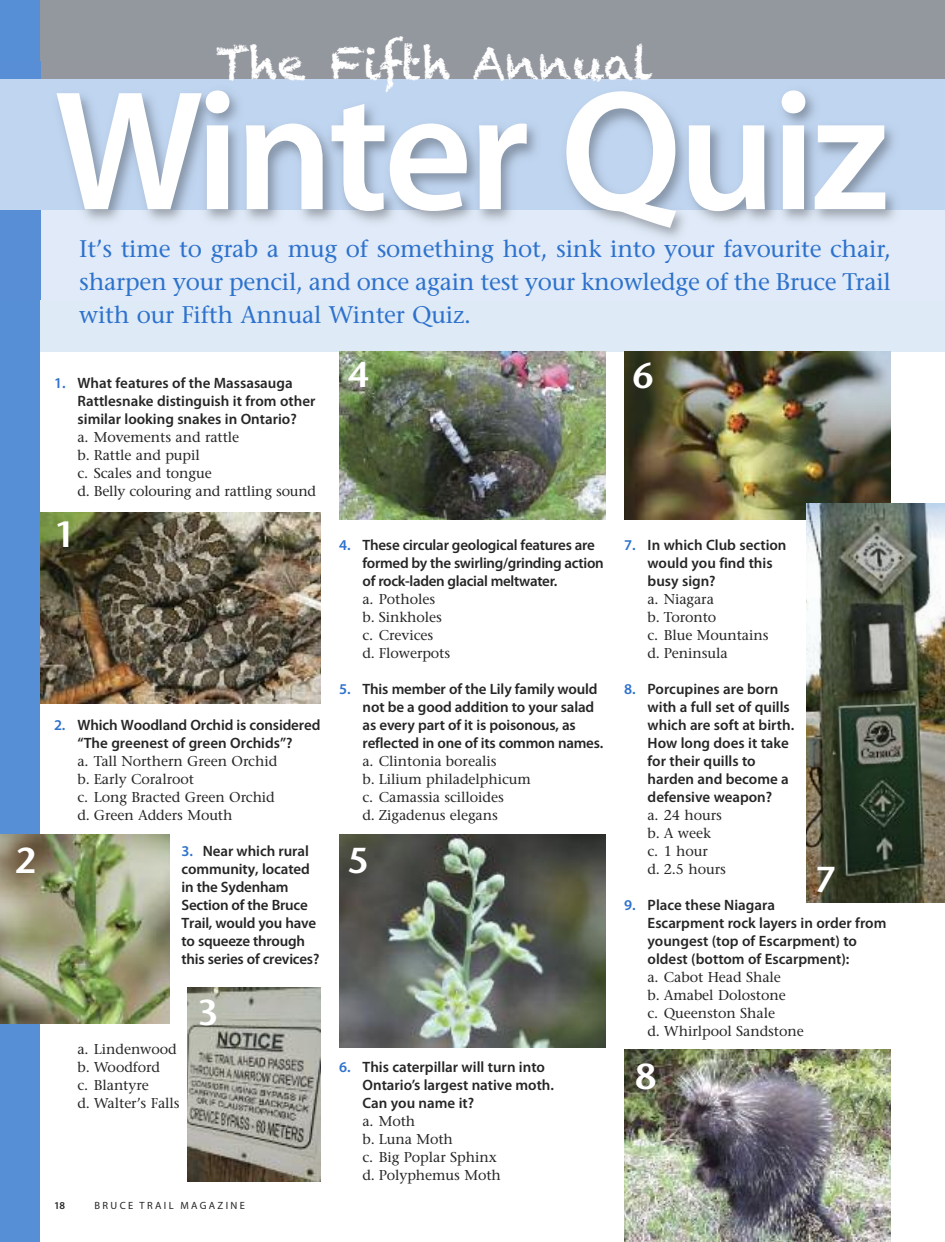
<style>
.page{position:relative;width:945px;height:1242px;background:#fff}
.page>*{position:absolute;margin:0;border:0;box-sizing:border-box;transform-origin:0 0}
.t1{font:600 172.2px "Myriad Pro";letter-spacing:-.025em;color:#fff}
.t2{font:45px "Chalkduster";color:#fff}
.t3{font:600 36px "Stone Sans";color:#fff}
.t4{font:24px/33px "Stone Serif";letter-spacing:-.01em;color:#2d72cc;text-align:justify}
.t5{font:600 15px/18px "Myriad Pro";color:#272627}
.t6{font:600 15px/18px "Myriad Pro";letter-spacing:-.02em;color:#272627}
.t7{font:14.25px/18px "Stone Serif";letter-spacing:-.005em;color:#272627}
.t8{font:10.5px "Myriad Pro";letter-spacing:.22em;color:#272627}
.t9{font:600 10.5px "Myriad Pro";color:#272627}
.s1{color:#2d72cc}
</style>
<div class="page">
<div style="left:0;top:179px;width:945px;height:172px;background:#dfeaf7"></div>
<div style="left:40px;top:0;width:905px;height:61px;background:#93979e"></div>
<div style="left:0;top:0;width:40px;height:1242px;background:#578fd6"></div>
<img style="left:0;top:61px;width:945px;height:239px">
<img style="left:339px;top:835px;width:267px;height:213px">
<img style="left:40px;top:513px;width:281px;height:190px">
<img style="left:624px;top:351px;width:267px;height:169px">
<img style="left:807px;top:504px;width:138px;height:398px">
<img style="left:624px;top:1050px;width:267px;height:192px">
<img style="left:0;top:835px;width:170px;height:189px">
<img style="left:187px;top:988px;width:134px;height:193px">
<img style="left:339px;top:351px;width:267px;height:169px">
<p class="t3" style="left:15px;top:847px;width:22px">2</p>
<p class="t2" style="left:215px;top:34px;width:440px">The Fifth Annual</p>
<p class="t1" style="left:54px;top:87px;width:836px">winter Quiz</p>
<p class="t4" style="left:79px;top:234px;width:813px">It’s time to grab a mug of something hot, sink into your favourite chair, sharpen your pencil, and once again test your knowledge of the Bruce Trail with our Fifth Annual Winter Quiz.</p>
<p class="t5" style="left:78px;top:376px;width:239px;text-indent:-24px"><span class="s1">1.</span> what features of the Massasauga rattlesnake distinguish it from other similar looking snakes in Ontario?</p>
<p class="t7" style="left:77px;top:430px;width:240px">a. Movements and rattle<br>b. Rattle and pupil<br>c. Scales and tongue<br>d. Belly colouring and rattling sound</p>
<p class="t3" style="left:54px;top:521px;width:22px">1</p>
<p class="t5" style="left:54px;top:718px;width:268px;text-align:center"><span class="s1">2.</span> which woodland Orchid is considered “The greenest of green Orchids”?</p>
<p class="t7" style="left:77px;top:754px;width:201px">a. Tall Northern Green Orchid b. Early Coralroot<br>c. Long Bracted Green Orchid d. Green Adders Mouth</p>
<p class="t5" style="left:182px;top:844px;width:139px"><span class="s1">3.</span> Near which rural community, located in the Sydenham<br>Section of the Bruce<br>Trail, would you have to squeeze through this series of crevices?</p>
<p class="t7" style="left:77px;top:1042px;width:104px">a. Lindenwood b. Woodford<br>c. Blantyre<br>d. Walter’s Falls</p>
<p class="t3" style="left:198px;top:998px;width:22px">3</p>
<p class="t9" style="left:54px;top:1202px;width:13px">18</p>
<p class="t8" style="left:95px;top:1202px;width:152px">BRUCE TRAIL MAGAZINE</p>
<p class="t3" style="left:348px;top:361px;width:22px">4</p>
<p class="t6" style="left:363px;top:537px;width:243px;text-indent:-24px"><span class="s1">4.</span> These circular geological features are formed by the swirling/grinding action of rock-laden glacial meltwater.</p>
<p class="t7" style="left:362px;top:591px;width:89px">a. Potholes b. Sinkholes c. Crevices<br>d. Flowerpots</p>
<p class="t5" style="left:363px;top:681px;width:242px;text-indent:-24px"><span class="s1">5.</span> This member of the Lily family would not be a good addition to your salad as every part of it is poisonous, as reflected in one of its common names.</p>
<p class="t7" style="left:362px;top:753px;width:170px">a. Clintonia borealis<br>b. Lilium philadelphicum c. Camassia scilloides<br>d. Zigadenus elegans</p>
<p class="t3" style="left:348px;top:846px;width:22px">5</p>
<p class="t5" style="left:363px;top:1059px;width:193px;text-indent:-24px"><span class="s1">6.</span> This caterpillar will turn into<br>Ontario’s largest native moth.<br>Can you name it?</p>
<p class="t7" style="left:362px;top:1113px;width:140px">a. Moth<br>b. Luna Moth<br>c. Big Poplar Sphinx d. Polyphemus Moth</p>
<p class="t3" style="left:633px;top:361px;width:22px">6</p>
<p class="t5" style="left:648px;top:537px;width:140px;text-indent:-24px"><span class="s1">7.</span> In which Club section would you find this busy sign?</p>
<p class="t7" style="left:647px;top:591px;width:123px">a. Niagara<br>b. Toronto<br>c. Blue Mountains d. Peninsula</p>
<p class="t5" style="left:648px;top:681px;width:148px;text-indent:-24px"><span class="s1">8.</span> Porcupines are born with a full set of quills which are soft at birth.<br>How long does it take for their quills to harden and become a defensive weapon?</p>
<p class="t7" style="left:647px;top:807px;width:80px">a. 24 hours b. A week<br>c. 1 hour<br>d. 2.5 hours</p>
<p class="t5" style="left:648px;top:897px;width:240px;text-indent:-24px"><span class="s1">9.</span> Place these Niagara<br>escarpment rock layers in order from youngest (top of escarpment) to oldest (bottom of escarpment):</p>
<p class="t7" style="left:647px;top:969px;width:158px">a. Cabot Head Shale<br>b. Amabel Dolostone<br>c. Queenston Shale<br>d. Whirlpool Sandstone</p>
<p class="t3" style="left:815px;top:865px;width:22px">7</p>
<p class="t3" style="left:636px;top:1063px;width:22px">8</p>
</div>
